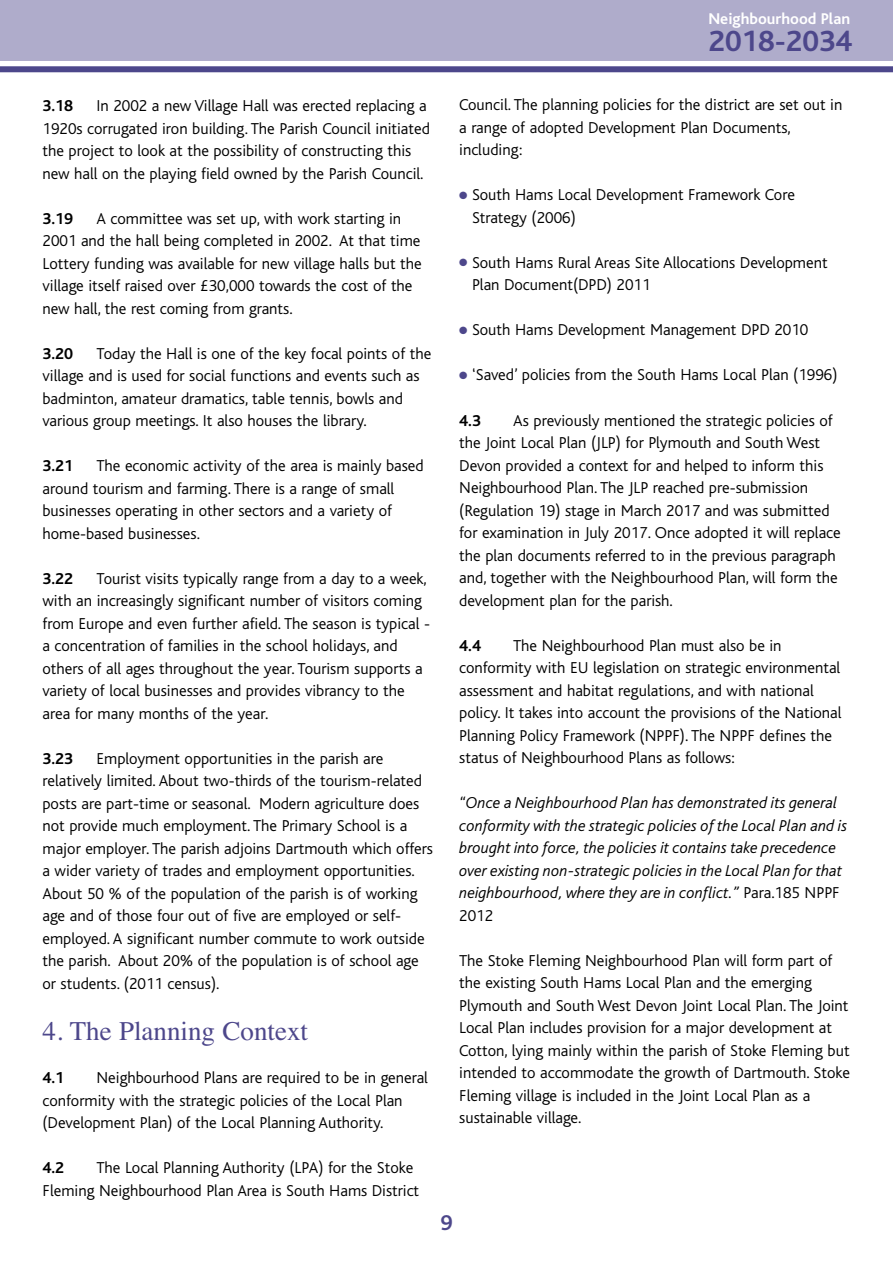
<style>
.page{position:relative;width:893px;height:1263px;background:#fff}
.page>*{position:absolute;margin:0;border:0;box-sizing:border-box;transform-origin:0 0}
.t1{font:700 30.6px "Bliss";color:#4d478b}
.t2{font:27px "Times";color:#4d478b}
.t3{font:700 22.5px "Bliss";color:#4d478b}
.t4{font:300 16.5px/22.5px "Bliss";color:#000}
.t5{font:italic 300 16.5px/22.5px "Bliss";color:#000}
.t6{font:700 16.5px "Bliss";color:#000}
.t7{font:700 16.2px "Bliss";color:#fff}
.s1{color:#4d478b}
.s2{font-style:normal}
</style>
<div class="page">
<div style="left:0;top:0;width:893px;height:61px;background:#afaccb"></div>
<div style="left:0;top:66px;width:893px;height:6px;background:#4d478b"></div>
<p class="t7" style="left:708px;top:13px;width:143px">Neighbourhood Plan</p>
<h1 class="t1" style="left:708px;top:31px;width:145px">2018-2034</h1>
<p class="t4" style="left:43px;top:96px;width:389px;text-indent:54px">In 2002 a new Village Hall was erected replacing a 1920s corrugated iron building. The Parish Council initiated the project to look at the possibility of constructing this new hall on the playing field owned by the Parish Council.</p>
<p class="t6" style="left:43px;top:213px;width:32px">3.19</p>
<p class="t6" style="left:43px;top:100px;width:32px">3.18</p>
<p class="t4" style="left:43px;top:208px;width:381px;text-indent:54px">A committee was set up, with work starting in 2001 and the hall being completed in 2002. At that time Lottery funding was available for new village halls but the village itself raised over £30,000 towards the cost of the new hall, the rest coming from grants.</p>
<p class="t6" style="left:43px;top:348px;width:32px">3.20</p>
<p class="t4" style="left:43px;top:343px;width:390px;text-indent:54px">Today the Hall is one of the key focal points of the village and is used for social functions and events such as badminton, amateur dramatics, table tennis, bowls and various group meetings. It also houses the library.</p>
<p class="t6" style="left:43px;top:460px;width:32px">3.21</p>
<p class="t4" style="left:43px;top:456px;width:383px;text-indent:54px">The economic activity of the area is mainly based around tourism and farming. There is a range of small businesses operating in other sectors and a variety of home-based businesses.</p>
<p class="t6" style="left:43px;top:573px;width:32px">3.22</p>
<p class="t4" style="left:43px;top:568px;width:389px;text-indent:54px">Tourist visits typically range from a day to a week, with an increasingly significant number of visitors coming from Europe and even further afield. The season is typical - a concentration of families in the school holidays, and others of all ages throughout the year. Tourism supports a variety of local businesses and provides vibrancy to the area for many months of the year.</p>
<p class="t6" style="left:43px;top:753px;width:32px">3.23</p>
<p class="t4" style="left:43px;top:748px;width:392px;text-indent:54px">Employment opportunities in the parish are relatively limited. About two-thirds of the tourism-related posts are part-time or seasonal. Modern agriculture does not provide much employment. The Primary School is a major employer. The parish adjoins Dartmouth which offers a wider variety of trades and employment opportunities.<br>About 50 % of the population of the parish is of working age and of those four out of five are employed or self&shy;employed. A significant number commute to work outside the parish. About 20% of the population is of school age or students. (2011 census).</p>
<h2 class="t2" style="left:43px;top:1014px;width:267px">4. The Planning Context</h2>
<p class="t6" style="left:43px;top:1072px;width:23px">4.1</p>
<p class="t4" style="left:43px;top:1068px;width:387px;text-indent:54px">Neighbourhood Plans are required to be in general conformity with the strategic policies of the Local Plan (Development Plan) of the Local Planning Authority.</p>
<p class="t6" style="left:43px;top:1162px;width:23px">4.2</p>
<p class="t4" style="left:43px;top:1158px;width:378px;text-indent:54px">The Local Planning Authority (LPA) for the Stoke<br>Fleming Neighbourhood Plan Area is South Hams District</p>
<p class="t4" style="left:459px;top:95px;width:385px">Council. The planning policies for the district are set out in a range of adopted Development Plan Documents, including:</p>
<p class="t4" style="left:472px;top:185px;width:324px;text-indent:-13px"><span class="s1">●</span> South Hams Local Development Framework Core<br>Strategy (2006)</p>
<p class="t4" style="left:472px;top:253px;width:357px;text-indent:-13px"><span class="s1">●</span> South Hams Rural Areas Site Allocations Development<br>Plan Document(DPD) 2011</p>
<p class="t4" style="left:459px;top:320px;width:351px"><span class="s1">●</span> South Hams Development Management DPD 2010</p>
<p class="t4" style="left:459px;top:365px;width:380px"><span class="s1">●</span> ‘Saved’ policies from the South Hams Local Plan (1996)</p>
<p class="t6" style="left:459px;top:415px;width:23px">4.3</p>
<p class="t4" style="left:459px;top:410px;width:383px;text-indent:54px">As previously mentioned the strategic policies of the Joint Local Plan (JLP) for Plymouth and South West Devon provided a context for and helped to inform this Neighbourhood Plan. The JLP reached pre-submission (Regulation 19) stage in March 2017 and was submitted for examination in July 2017. Once adopted it will replace the plan documents referred to in the previous paragraph and, together with the Neighbourhood Plan, will form the development plan for the parish.</p>
<p class="t6" style="left:459px;top:640px;width:23px">4.4</p>
<p class="t4" style="left:459px;top:635px;width:384px;text-indent:54px">The Neighbourhood Plan must also be in conformity with EU legislation on strategic environmental assessment and habitat regulations, and with national policy. It takes into account the provisions of the National Planning Policy Framework (NPPF). The NPPF defines the status of Neighbourhood Plans as follows:</p>
<p class="t5" style="left:459px;top:793px;width:390px">“Once a Neighbourhood Plan has demonstrated its general conformity with the strategic policies of the Local Plan and is brought into force, the policies it contains take precedence over existing non-strategic policies in the Local Plan for that neighbourhood, where they are in conflict.” <span class="s2">Para.185 NPPF 2012</span></p>
<p class="t4" style="left:459px;top:950px;width:392px">The Stoke Fleming Neighbourhood Plan will form part of the existing South Hams Local Plan and the emerging Plymouth and South West Devon Joint Local Plan. The Joint Local Plan includes provision for a major development at Cotton, lying mainly within the parish of Stoke Fleming but intended to accommodate the growth of Dartmouth. Stoke Fleming village is included in the Joint Local Plan as a sustainable village.</p>
<h3 class="t3" style="left:440px;top:1215px;width:14px">9</h3>
</div>
